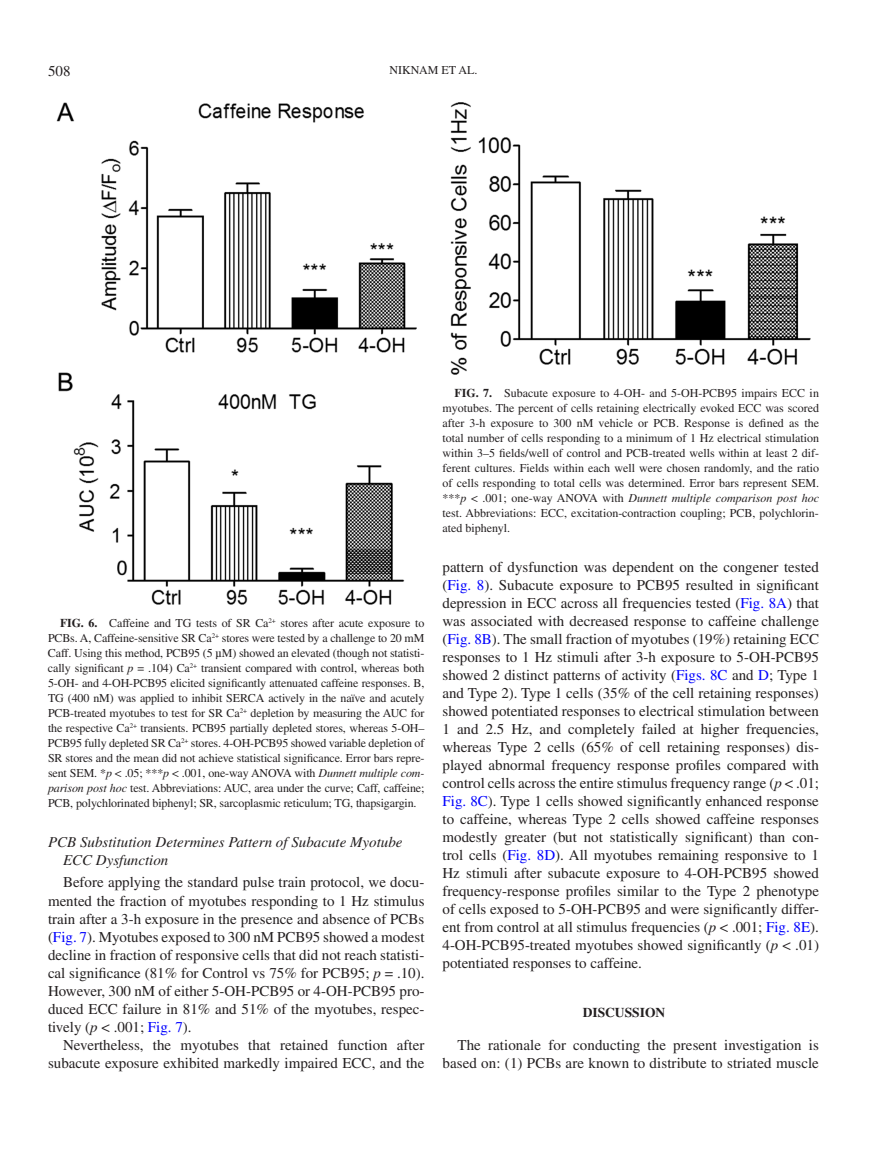
<style>
.page{position:relative;width:891px;height:1175px;background:#fff}
.page>*{position:absolute;margin:0;border:0;box-sizing:border-box;transform-origin:0 0}
.t1{font:15px/18px "Times LT Std";color:#231f20;text-align:justify}
.t2{font:italic 15px/18px "Times LT Std";color:#231f20}
.t3{font:700 13.5px "Times LT Std";color:#231f20}
.t4{font:12px/15px "Times LT Std";color:#231f20;text-align:justify}
.s1{font-weight:700}
.s2{font-style:italic}
.s3{font-family:"Gandhari Unicode"}
.s4{color:#00f}
</style>
<div class="page">
<img style="left:451px;top:103px;width:360px;height:272px">
<img style="left:56px;top:103px;width:360px;height:501px">
<p class="t1" style="left:48px;top:62px;width:24px">508</p>
<p class="t4" style="left:390px;top:62px;width:89px">NIKNAM ET AL.</p>
<p class="t4" style="left:442px;top:385px;width:378px;text-indent:12px"><span class="s1">FIG. 7.</span> Subacute exposure to 4-OH- and 5-OH-PCB95 impairs ECC in myotubes. The percent of cells retaining electrically evoked ECC was scored after 3-h exposure to 300 nM vehicle or PCB. Response is defined as the total number of cells responding to a minimum of 1 Hz electrical stimulation within 3–5 fields/well of control and PCB-treated wells within at least 2 dif&shy;ferent cultures. Fields within each well were chosen randomly, and the ratio of cells responding to total cells was determined. Error bars represent SEM. ***<span class="s2">p</span> &lt; .001; one-way ANOVA with <span class="s2">Dunnett multiple comparison post hoc </span>test. Abbreviations: ECC, excitation-contraction coupling; PCB, polychlorin&shy;ated biphenyl.</p>
<p class="t4" style="left:48px;top:615px;width:378px;text-indent:12px"><span class="s1">FIG. 6.</span> Caffeine and TG tests of SR Ca<sup>2+</sup> stores after acute exposure to PCBs. A, Caffeine-sensitive SR Ca<sup>2+</sup> stores were tested by a challenge to 20 mM Caff. Using this method, PCB95 (5 <span class="s3">µ</span>M) showed an elevated (though not statisti&shy;cally significant <span class="s2">p</span> = .104) Ca<sup>2+</sup> transient compared with control, whereas both 5-OH- and 4-OH-PCB95 elicited significantly attenuated caffeine responses. B, TG (400 nM) was applied to inhibit SERCA actively in the naïve and acutely PCB-treated myotubes to test for SR Ca<sup>2+</sup> depletion by measuring the AUC for the respective Ca<sup>2+</sup> transients. PCB95 partially depleted stores, whereas 5-OH– PCB95 fully depleted SR Ca<sup>2+</sup> stores. 4-OH-PCB95 showed variable depletion of SR stores and the mean did not achieve statistical significance. Error bars repre&shy;sent SEM. *<span class="s2">p</span> &lt; .05; ***<span class="s2">p</span> &lt; .001, one-way ANOVA with <span class="s2">Dunnett multiple com&shy;parison post hoc</span> test. Abbreviations: AUC, area under the curve; Caff, caffeine; PCB, polychlorinated biphenyl; SR, sarcoplasmic reticulum; TG, thapsigargin.</p>
<p class="t2" style="left:63px;top:833px;width:341px;text-indent:-15px">PCB Substitution Determines Pattern of Subacute Myotube<br>ECC Dysfunction</p>
<p class="t1" style="left:48px;top:873px;width:378px;text-indent:15px">Before applying the standard pulse train protocol, we docu&shy;mented the fraction of myotubes responding to 1 Hz stimulus train after a 3-h exposure in the presence and absence of PCBs (<span class="s4">Fig. 7</span>). Myotubes exposed to 300 nM PCB95 showed a modest decline in fraction of responsive cells that did not reach statisti&shy;cal significance (81% for Control vs 75% for PCB95; <span class="s2">p</span> = .10).<br>However, 300 nM of either 5-OH-PCB95 or 4-OH-PCB95 pro&shy;duced ECC failure in 81% and 51% of the myotubes, respec&shy;tively (<span class="s2">p</span> &lt; .001; <span class="s4">Fig. 7</span>).</p>
<p class="t1" style="left:48px;top:1035px;width:378px;text-align:right">Nevertheless, the myotubes that retained function after subacute exposure exhibited markedly impaired ECC, and the</p>
<p class="t1" style="left:442px;top:558px;width:378px">pattern of dysfunction was dependent on the congener tested (<span class="s4">Fig. 8</span>). Subacute exposure to PCB95 resulted in significant depression in ECC across all frequencies tested (<span class="s4">Fig. 8A</span>) that was associated with decreased response to caffeine challenge (<span class="s4">Fig. 8B</span>). The small fraction of myotubes (19%) retaining ECC responses to 1 Hz stimuli after 3-h exposure to 5-OH-PCB95 showed 2 distinct patterns of activity (<span class="s4">Figs. 8C</span> and <span class="s4">D</span>; Type 1 and Type 2). Type 1 cells (35% of the cell retaining responses) showed potentiated responses to electrical stimulation between 1 and 2.5 Hz, and completely failed at higher frequencies, whereas Type 2 cells (65% of cell retaining responses) dis&shy;played abnormal frequency response profiles compared with control cells across the entire stimulus frequency range (<span class="s2">p</span> &lt; .01; <span class="s4">Fig. 8C</span>). Type 1 cells showed significantly enhanced response to caffeine, whereas Type 2 cells showed caffeine responses modestly greater (but not statistically significant) than con&shy;trol cells (<span class="s4">Fig. 8D</span>). All myotubes remaining responsive to 1<br>Hz stimuli after subacute exposure to 4-OH-PCB95 showed frequency-response profiles similar to the Type 2 phenotype of cells exposed to 5-OH-PCB95 and were significantly differ&shy;ent from control at all stimulus frequencies (<span class="s2">p</span> &lt; .001; <span class="s4">Fig. 8E</span>).<br>4-OH-PCB95-treated myotubes showed significantly (<span class="s2">p</span> &lt; .01) potentiated responses to caffeine.</p>
<p class="t3" style="left:583px;top:1004px;width:74px">DISCUSSION</p>
<p class="t1" style="left:442px;top:1035px;width:378px;text-align:right">The rationale for conducting the present investigation is based on: (1) PCBs are known to distribute to striated muscle</p>
</div>
